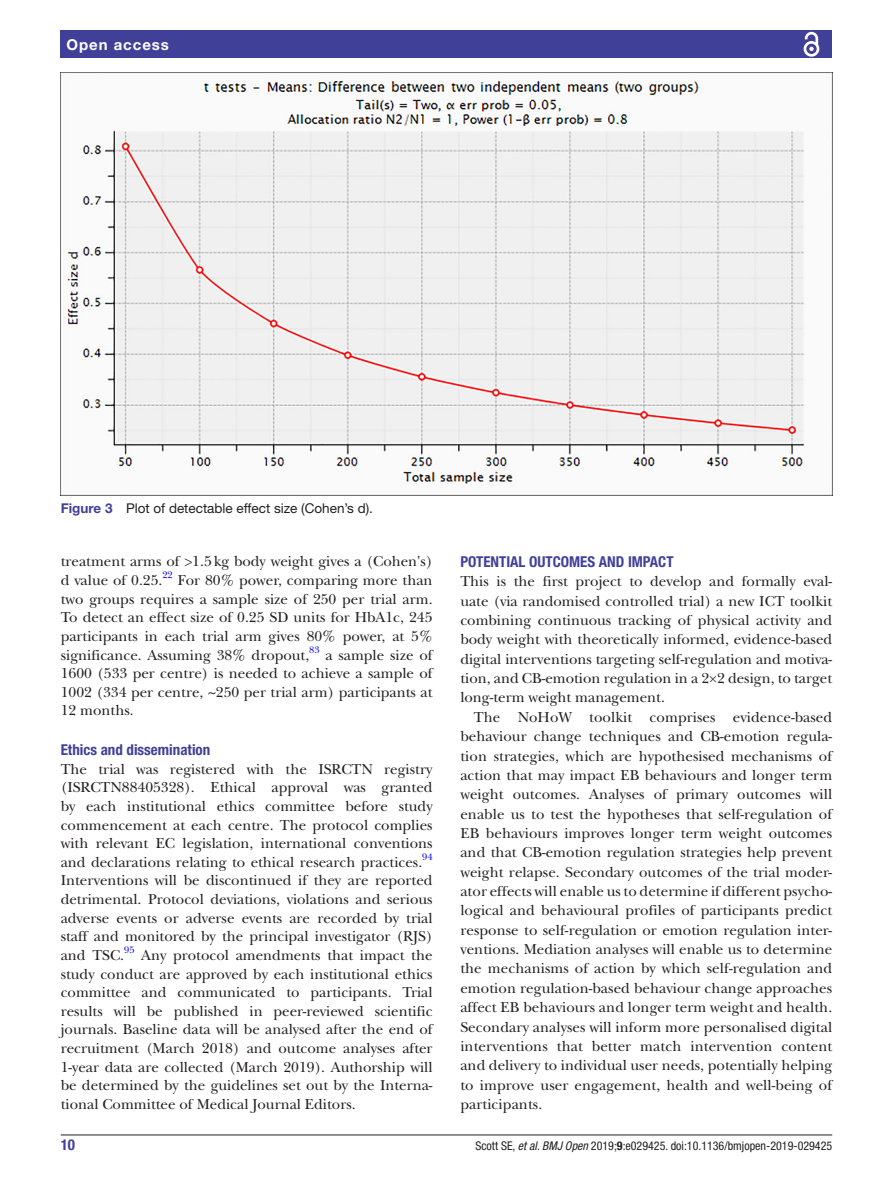
<style>
.page{position:relative;width:893px;height:1191px;background:#fff}
.page>*{position:absolute;margin:0;border:0;box-sizing:border-box;transform-origin:0 0}
.t1{font:15px/19.4px "New Baskerville";color:#231f20;text-align:justify}
.t2{font:700 condensed 15px "Helvetica Neue LT Std";color:#414099}
.t3{font:700 15px "Helvetica Neue LT Std";letter-spacing:.065em;color:#fff}
.t4{font:13.5px "Helvetica Neue LT Std";color:#231f20}
.t5{font:condensed 12px "Helvetica Neue LT Std";color:#231f20}
.t6{font:9.9px "New Baskerville";color:#00f}
.s1{font-weight:700;color:#414099}
.s2{font-style:italic}
.s3{font-weight:700}
</style>
<div class="page">
<hr style="left:61px;top:1134px;width:771px;height:1px;background:#231f20">
<div style="left:61px;top:31px;width:771px;height:27px;background:#414099"></div>
<svg style="left:803px;top:31px;width:17px;height:26px"></svg>
<img style="left:61px;top:73px;width:771px;height:422px">
<p class="t3" style="left:66px;top:35px;width:104px">Open access</p>
<p class="t4" style="left:61px;top:500px;width:314px"><span class="s1">Figure 3</span> Plot of detectable effect size (Cohen’s d).</p>
<p class="t1" style="left:61px;top:552px;width:373px;line-height:18.6px">treatment arms of &gt;1.5kg body weight gives a (Cohen's) d value of 0.25.</p>
<p class="t6" style="left:162px;top:569px;width:12px">22</p>
<p class="t1" style="left:61px;top:571px;width:373px;line-height:18.6px;text-indent:117px">For 80% power, comparing more than two groups requires a sample size of 250 per trial arm.<br>To detect an effect size of 0.25 SD units for HbA1c, 245 participants in each trial arm gives 80% power, at 5% significance. Assuming 38% dropout,</p>
<p class="t6" style="left:309px;top:644px;width:12px">83</p>
<p class="t1" style="left:61px;top:645px;width:373px;line-height:18.6px;text-indent:265px">a sample size of 1600 (533 per centre) is needed to achieve a sample of 1002 (334 per centre, ~250 per trial arm) participants at 12 months.</p>
<p class="t2" style="left:61px;top:740px;width:151px">ETHICS AND DISSEMINATION</p>
<p class="t1" style="left:61px;top:759px;width:373px;line-height:18.6px">The trial was registered with the ISRCTN registry (ISRCTN88405328). Ethical approval was granted by each institutional ethics committee before study commencement at each centre. The protocol complies with relevant EC legislation, international conventions and declarations relating to ethical research practices.</p>
<p class="t6" style="left:422px;top:851px;width:12px">94</p>
<p class="t1" style="left:61px;top:871px;width:373px;line-height:18.6px">Interventions will be discontinued if they are reported detrimental. Protocol deviations, violations and serious adverse events or adverse events are recorded by trial staff and monitored by the principal investigator (RJS) and TSC.<sup>95</sup> Any protocol amendments that impact the study conduct are approved by each institutional ethics committee and communicated to participants. Trial results will be published in peer-reviewed scientific journals. Baseline data will be analysed after the end of recruitment (March 2018) and outcome analyses after 1-year data are collected (March 2019). Authorship will be determined by the guidelines set out by the Interna&shy;tional Committee of Medical Journal Editors.</p>
<p class="t2" style="left:460px;top:552px;width:177px">POTENTIAL OUTCOMES AND IMPAC</p>
<p class="t2" style="left:666px;top:552px;width:9px">T</p>
<p class="t1" style="left:460px;top:572px;width:373px">This is the first project to develop and formally eval&shy;uate (via randomised controlled trial) a new ICT toolkit combining continuous tracking of physical activity and body weight with theoretically informed, evidence-based digital interventions targeting self-regulation and motiva&shy;tion, and CB-emotion regulation in a 2×2 design, to target long-term weight management.</p>
<p class="t1" style="left:460px;top:707px;width:373px;text-indent:14px">The NoHoW toolkit comprises evidence-based behaviour change techniques and CB-emotion regula&shy;tion strategies, which are hypothesised mechanisms of action that may impact EB behaviours and longer term weight outcomes. Analyses of primary outcomes will enable us to test the hypotheses that self-regulation of EB behaviours improves longer term weight outcomes and that CB-emotion regulation strategies help prevent weight relapse. Secondary outcomes of the trial moder&shy;ator effects will enable us to determine if different psycho&shy;logical and behavioural profiles of participants predict response to self-regulation or emotion regulation inter&shy;ventions. Mediation analyses will enable us to determine the mechanisms of action by which self-regulation and emotion regulation-based behaviour change approaches affect EB behaviours and longer term weight and health.<br>Secondary analyses will inform more personalised digital interventions that better match intervention content and delivery to individual user needs, potentially helping to improve user engagement, health and well-being of participants.</p>
<p class="t2" style="left:61px;top:1135px;width:16px">10</p>
<p class="t5" style="left:475px;top:1138px;width:358px">Scott SE, <span class="s2">et al</span>. <span class="s2">BMJ Open</span> 2019;<span class="s3">9</span>:e029425. doi:10.1136/bmjopen-2019-029425</p>
</div>
